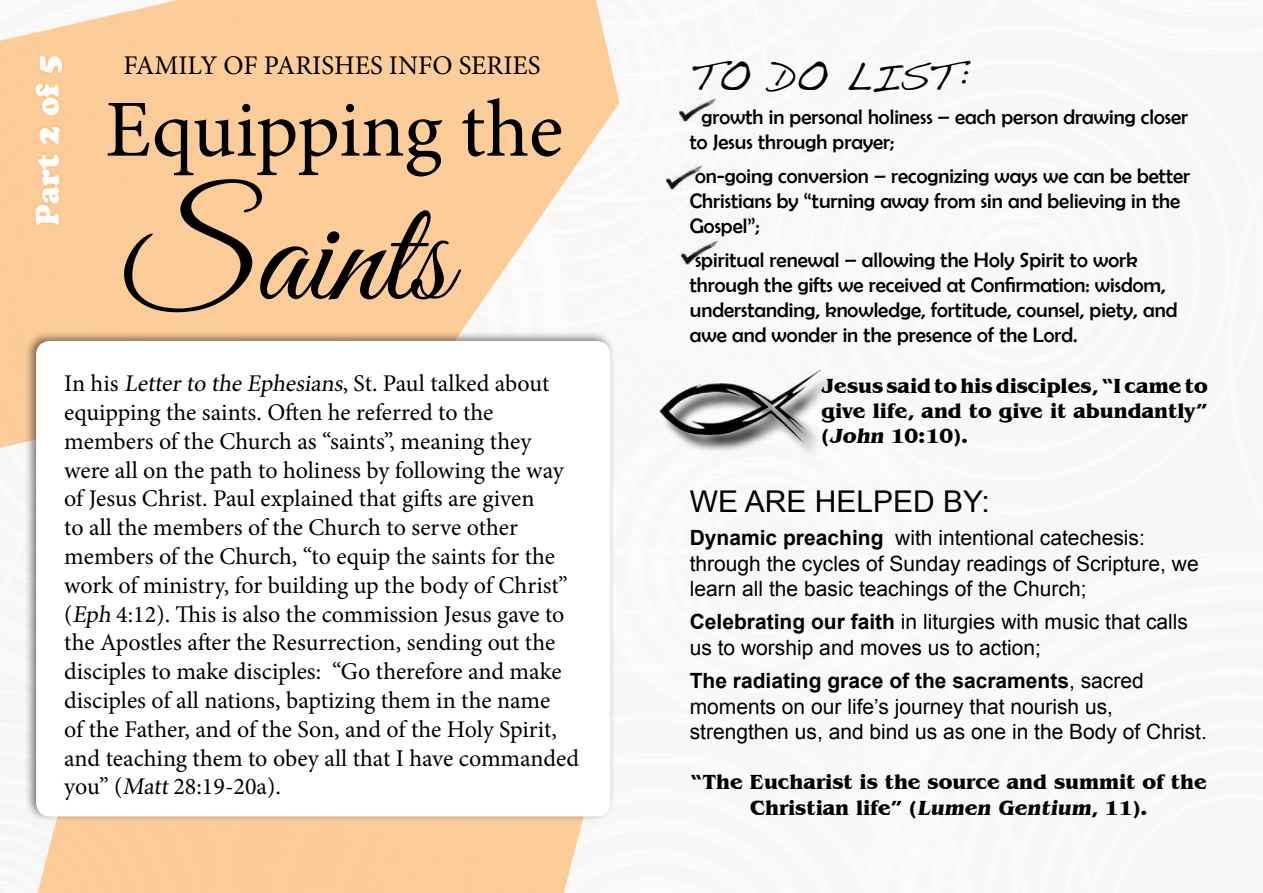
<style>
.page{position:relative;width:1263px;height:893px;background:#fff}
.page>*{position:absolute;margin:0;border:0;box-sizing:border-box;transform-origin:0 0}
.t1{font:147px "Great Vibes";color:#000}
.t2{font:81px "Minion Pro";letter-spacing:-.005em;color:#000}
.t3{font:34.5px "Dakota";color:#000}
.t4{font:32.4px "Cooper Black Std";color:#fff;scale:.93 1}
.t5{font:30px "Arial";color:#000}
.t6{font:27px "Minion Pro";color:#000}
.t7{font:24px/28.8px "Minion Pro";letter-spacing:-.005em;color:#000}
.t8{font:21px/25.2px "Berlin Sans FB";color:#000}
.t9{font:21px/25.2px "Arial";color:#000}
.t10{font:700 21px/25.2px "Benguiat IT Cby BT";color:#000;text-align:justify}
.s1{font-weight:700}
</style>
<div class="page">
<div style="left:30px;top:822px;width:557px;height:71px;background:#fbcc99"></div>
<svg style="left:0;top:0;width:619px;height:457px;background:#fbd1a3"></svg>
<svg style="left:33px;top:54px;width:32px;height:174px;background:#fbc890"></svg>
<div style="left:25px;top:330px;width:590px;height:492px;background:#000;opacity:.49"></div>
<div style="left:37px;top:342px;width:572px;height:474px;background:#fff;border-radius:13px"></div>
<div style="left:36px;top:341px;width:574px;height:475px;border:2px solid #fff;border-radius:13px"></div>
<img style="left:678px;top:97px;width:39px;height:25px">
<img style="left:681px;top:240px;width:39px;height:24px">
<img style="left:665px;top:165px;width:39px;height:24px">
<div style="left:662px;top:374px;width:175px;height:85px;background:#000;opacity:.75"></div>
<img style="left:659px;top:370px;width:162px;height:72px">
<p class="t6" style="left:124px;top:47px;width:419px">FAMILY OF PARISHES INFO SERIES</p>
<h3 class="t3" style="left:690px;top:56px;width:280px">TO DO LIST:</h3>
<p class="t8" style="left:690px;top:104px;width:500px;text-indent:12px">growth in personal holiness – each person drawing closer to Jesus through prayer;</p>
<p class="t8" style="left:690px;top:163px;width:502px">on-going conversion – recognizing ways we can be better<br>Christians by “turning away from sin and believing in the<br>Gospel”;</p>
<p class="t8" style="left:690px;top:247px;width:489px">spiritual renewal – allowing the Holy Spirit to work through the gifts we received at Confirmation: wisdom, understanding, knowledge, fortitude, counsel, piety, and awe and wonder in the presence of the Lord.</p>
<p class="t10" style="left:821px;top:373px;width:388px">Jesus said to his disciples, “I came to give life, and to give it abundantly” (John 10:10).</p>
<h3 class="t4" style="left:28px;top:226px;width:184px;rotate:-90deg">Part 2 of 5</h3>
<h2 class="t2" style="left:105px;top:76px;width:459px">Equipping the</h2>
<h1 class="t1" style="left:124px;top:174px;width:327px">Saints</h1>
<p class="t7" style="left:64px;top:369px;width:516px">In his Letter to the Ephesians, St. Paul talked about equipping the saints. Often he referred to the members of the Church as “saints”, meaning they were all on the path to holiness by following the way of Jesus Christ. Paul explained that gifts are given<br>to all the members of the Church to serve other members of the Church, “to equip the saints for the work of ministry, for building up the body of Christ” (Eph 4:12). This is also the commission Jesus gave to the Apostles after the Resurrection, sending out the disciples to make disciples: “Go therefore and make disciples of all nations, baptizing them in the name<br>of the Father, and of the Son, and of the Holy Spirit, and teaching them to obey all that I have commanded you” (Matt28:19-20a).</p>
<p class="t5" style="left:690px;top:481px;width:302px">WE ARE HELPED BY:</p>
<p class="t9" style="left:690px;top:526px;width:510px"><span class="s1">Dynamic preaching</span> with intentional catechesis: through the cycles of Sunday readings of Scripture, we learn all the basic teachings of the Church;</p>
<p class="t9" style="left:690px;top:610px;width:500px"><span class="s1">Celebrating our faith</span> in liturgies with music that calls us to worship and moves us to action;</p>
<p class="t9" style="left:690px;top:669px;width:519px"><span class="s1">The radiating grace of the sacraments</span>, sacred moments on our life’s journey that nourish us, strengthen us, and bind us as one in the Body of Christ.</p>
<p class="t10" style="left:691px;top:769px;width:518px;text-align:center">“The Eucharist is the source and summit of the<br>Christian life” (Lumen Gentium, 11).</p>
</div>
